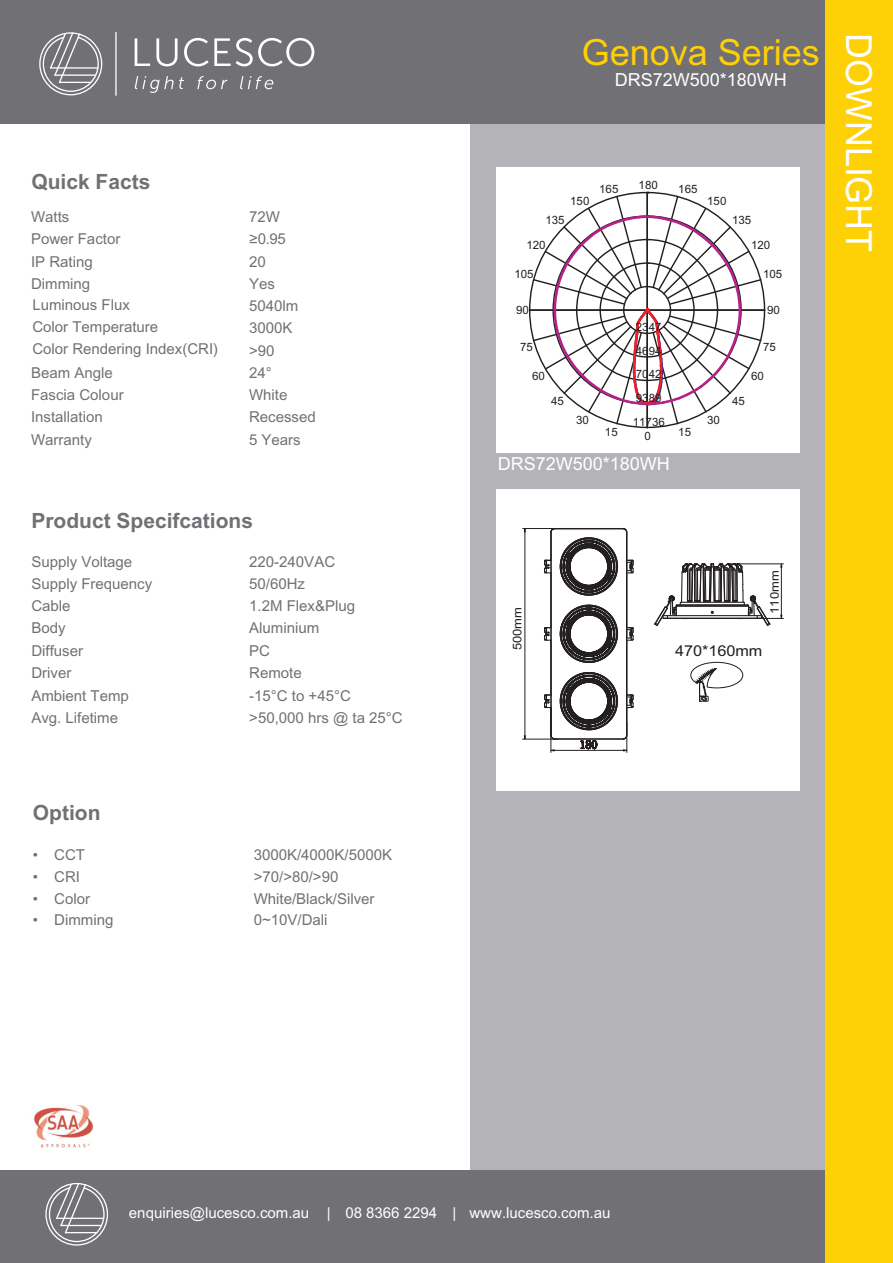
<style>
.page{position:relative;width:893px;height:1263px;background:#fff}
.page>*{position:absolute;margin:0;border:0;box-sizing:border-box;transform-origin:0 0}
.t1{font:36px "Arial Unicode MS";color:#fed006}
.t2{font:36px "Arial Unicode MS";color:#fff}
.t3{font:700 21px "Arial";color:#717074}
.t4{font:18px "Arial Unicode MS";color:#fff}
.t5{font:15px/22.2px "Arial Unicode MS";color:#717074}
.t6{font:15px "Arial Unicode MS";color:#fff}
.t7{font:15px "Arial Unicode MS";color:#231f20;scale:1.08 1}
.t8{font:12px "Arial Unicode MS";color:#231f20;scale:1.08 1}
.t9{font:11.55px "Arial Unicode MS";color:#231f20}
</style>
<div class="page">
<div style="left:471px;top:123px;width:354px;height:1047px;background:#b4b3b7"></div>
<div style="left:0;top:1170px;width:889px;height:93px;background:#717074"></div>
<div style="left:0;top:0;width:889px;height:123px;background:#717074"></div>
<svg style="left:135px;top:38px;width:15px;height:28px"></svg>
<svg style="left:156px;top:38px;width:22px;height:28px"></svg>
<svg style="left:184px;top:38px;width:130px;height:28px"></svg>
<svg style="left:135px;top:76px;width:49px;height:17px"></svg>
<svg style="left:197px;top:76px;width:30px;height:13px"></svg>
<svg style="left:240px;top:76px;width:33px;height:13px"></svg>
<hr style="left:115px;top:32px;width:2px;height:64px;background:#fff">
<svg style="left:39px;top:32px;width:63px;height:63px"></svg>
<div style="left:496px;top:490px;width:304px;height:301px;background:#fff"></div>
<div style="left:496px;top:167px;width:304px;height:286px;background:#fff"></div>
<img style="left:34px;top:1105px;width:60px;height:42px">
<div style="left:825px;top:0;width:68px;height:1263px;background:#fed006"></div>
<hr style="left:523px;top:739px;width:35px;height:1px;background:#231f20">
<hr style="left:523px;top:528px;width:35px;height:1px;background:#231f20">
<hr style="left:525px;top:532px;width:1px;height:204px;background:#231f20">
<svg style="left:532px;top:528px;width:102px;height:225px"></svg>
<svg style="left:654px;top:563px;width:129px;height:63px"></svg>
<svg style="left:690px;top:662px;width:53px;height:40px"></svg>
<svg style="left:529px;top:191px;width:237px;height:238px"></svg>
<hr style="left:530px;top:309px;width:235px;height:2px;background:#231f20">
<hr style="left:646px;top:193px;width:2px;height:235px;background:#231f20">
<svg style="left:532px;top:195px;width:230px;height:230px"></svg>
<svg style="left:45px;top:1183px;width:63px;height:62px"></svg>
<h2 class="t3" style="left:31px;top:174px;width:121px">Quick Facts</h2>
<p class="t5" style="left:31px;top:207px;width:91px">Watts<br>Power Factor<br>IP Rating<br>Dimming</p>
<p class="t5" style="left:32px;top:294px;width:187px">Luminous Flux<br>Color Temperature<br>Color Rendering Index(CRI)</p>
<p class="t5" style="left:31px;top:363px;width:94px">Beam Angle<br>Fascia Colour<br>Installation<br>Warranty</p>
<p class="t5" style="left:249px;top:207px;width:68px">72W ≥0.95<br>20<br>Yes<br>5040lm<br>3000K &gt;90<br>24°<br>White<br>Recessed<br>5 Years</p>
<h2 class="t3" style="left:31px;top:512px;width:223px">Product Specifcations</h2>
<p class="t5" style="left:31px;top:551px;width:122px">Supply Voltage<br>Supply Frequency<br>Cable<br>Body<br>Diffuser<br>Driver<br>Ambient Temp<br>Avg. Lifetime</p>
<p class="t5" style="left:249px;top:551px;width:155px">220-240VAC<br>50/60Hz<br>1.2M Flex&amp;Plug<br>Aluminium<br>PC<br>Remote<br>-15°C to +45°C &gt;50,000 hrs @ ta 25°C</p>
<h2 class="t3" style="left:33px;top:804px;width:69px">Option</h2>
<p class="t5" style="left:33px;top:845px;width:54px">• CCT</p>
<p class="t5" style="left:33px;top:867px;width:49px">• CRI</p>
<p class="t5" style="left:33px;top:889px;width:59px">• Color</p>
<p class="t5" style="left:254px;top:845px;width:140px">3000K/4000K/5000K &gt;70/&gt;80/&gt;90<br>White/Black/Silver</p>
<p class="t5" style="left:33px;top:910px;width:82px">• Dimming</p>
<p class="t5" style="left:254px;top:910px;width:75px">0~10V/Dali</p>
<h1 class="t1" style="left:582px;top:39px;width:240px">Genova Series</h1>
<p class="t4" style="left:615px;top:73px;width:174px">DRS72W500*180WH</p>
<p class="t9" style="left:639px;top:180px;width:21px">180</p>
<p class="t9" style="left:599px;top:184px;width:21px">165</p>
<p class="t9" style="left:678px;top:184px;width:21px">165</p>
<p class="t9" style="left:570px;top:196px;width:21px">150</p>
<p class="t9" style="left:707px;top:196px;width:21px">150</p>
<p class="t9" style="left:545px;top:215px;width:21px">135</p>
<p class="t9" style="left:732px;top:215px;width:21px">135</p>
<p class="t9" style="left:526px;top:240px;width:21px">120</p>
<p class="t9" style="left:751px;top:240px;width:21px">120</p>
<p class="t9" style="left:514px;top:269px;width:21px">105</p>
<p class="t9" style="left:763px;top:269px;width:21px">105</p>
<p class="t9" style="left:516px;top:306px;width:14px">90</p>
<p class="t9" style="left:767px;top:306px;width:14px">90</p>
<p class="t9" style="left:636px;top:323px;width:27px">2347</p>
<p class="t9" style="left:520px;top:342px;width:14px">75</p>
<p class="t9" style="left:763px;top:342px;width:14px">75</p>
<p class="t9" style="left:636px;top:347px;width:27px">4694</p>
<p class="t9" style="left:636px;top:370px;width:27px">7042</p>
<p class="t9" style="left:532px;top:371px;width:14px">60</p>
<p class="t9" style="left:751px;top:371px;width:14px">60</p>
<p class="t9" style="left:636px;top:394px;width:27px">9389</p>
<p class="t9" style="left:551px;top:396px;width:14px">45</p>
<p class="t9" style="left:732px;top:396px;width:14px">45</p>
<p class="t9" style="left:576px;top:415px;width:14px">30</p>
<p class="t9" style="left:707px;top:415px;width:14px">30</p>
<p class="t9" style="left:633px;top:417px;width:33px">11736</p>
<p class="t9" style="left:605px;top:427px;width:14px">15</p>
<p class="t9" style="left:678px;top:427px;width:14px">15</p>
<p class="t9" style="left:644px;top:431px;width:8px">0</p>
<p class="t4" style="left:498px;top:457px;width:174px">DRS72W500*180WH</p>
<h1 class="t2" style="left:872px;top:33px;width:220px;rotate:90deg">DOWNLIGHT</h1>
<p class="t8" style="left:513px;top:650px;width:41px;rotate:-90deg">500mm</p>
<p class="t8" style="left:770px;top:614px;width:41px;rotate:-90deg">110mm</p>
<p class="t7" style="left:675px;top:645px;width:82px">470*160mm</p>
<p class="t6" style="left:129px;top:1207px;width:483px">enquiries@lucesco.com.au | 08 8366 2294 | www.lucesco.com.au</p>
</div>
